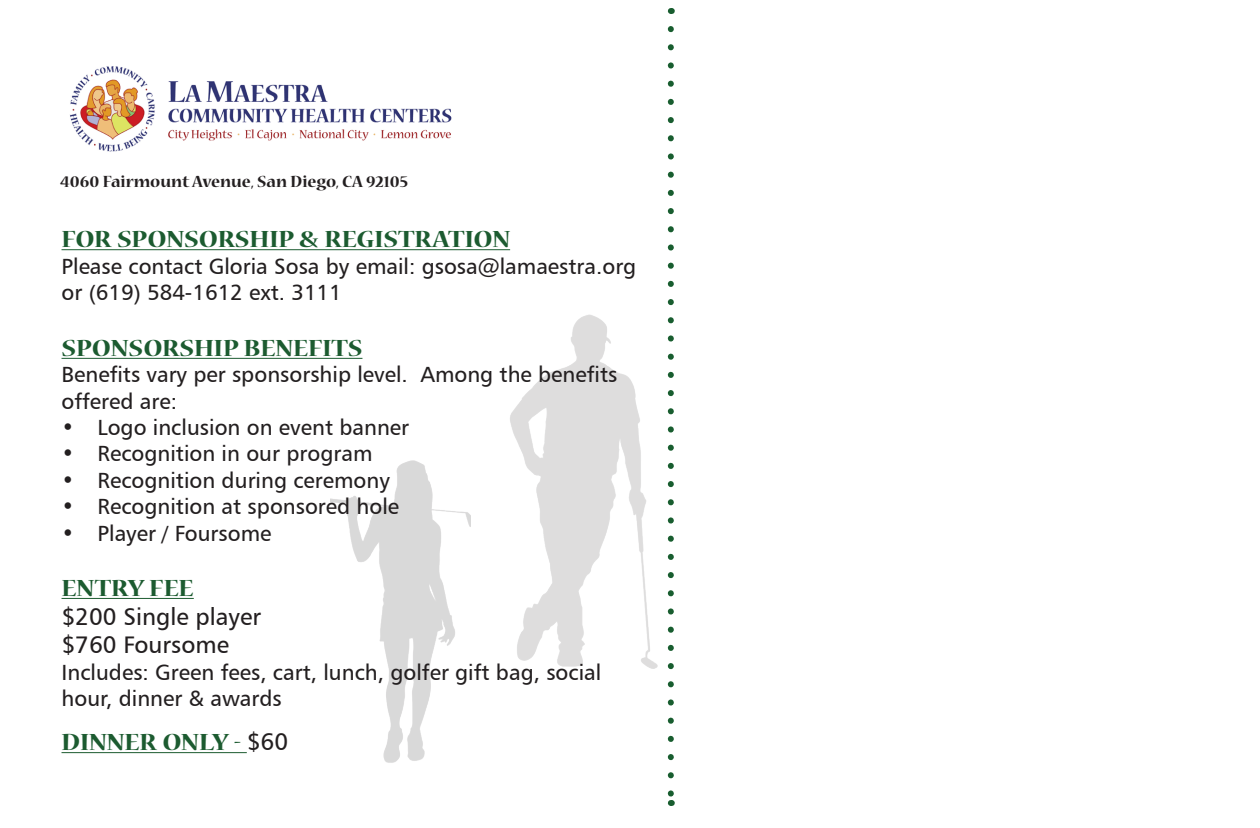
<style>
.page{position:relative;width:1260px;height:828px;background:#fff}
.page>*{position:absolute;margin:0;border:0;box-sizing:border-box;transform-origin:0 0}
.t1{font:700 26px "Nueva Std";letter-spacing:-.005em;color:#1c5b30;scale:1.1 1}
.t2{font:24px "Humanist 777 BT Roman B";color:#231f20}
.t3{font:22px/26.4px "Humanist 777 BT Roman B";color:#231f20}
.t4{font:700 18px "Nueva Std";color:#231f20}
.s1{font-family:"Humanist 777 BT Roman B";font-weight:400;font-size:24px;color:#231f20}
</style>
<div class="page">
<svg style="left:668px;top:29px;width:6px;height:765px"></svg>
<img style="left:70px;top:66px;width:382px;height:86px">
<hr style="left:62px;top:249px;width:448px;height:1px;background:#1c5b30">
<hr style="left:62px;top:358px;width:300px;height:1px;background:#1c5b30">
<hr style="left:62px;top:598px;width:132px;height:1px;background:#1c5b30">
<img style="left:331px;top:460px;width:139px;height:303px">
<img style="left:510px;top:314px;width:148px;height:355px">
<hr style="left:62px;top:752px;width:185px;height:1px;background:#1c5b30">
<p class="t4" style="left:60px;top:173px;width:350px">4060 Fairmount Avenue, San Diego, CA 92105</p>
<p class="t1" style="left:62px;top:227px;width:409px">FOR SPONSORSHIP &amp; REGISTRATION</p>
<p class="t3" style="left:62px;top:252px;width:576px">Please contact Gloria Sosa by email: gsosa@lamaestra.org or (619) 584-1612 ext. 3111</p>
<p class="t1" style="left:62px;top:336px;width:275px">SPONSORSHIP BENEFITS</p>
<p class="t3" style="left:62px;top:361px;width:557px">Benefits vary per sponsorship level. Among the benefits offered are:</p>
<p class="t3" style="left:62px;top:414px;width:349px">• Logo inclusion on event banner</p>
<p class="t3" style="left:62px;top:440px;width:312px">• Recognition in our program</p>
<p class="t3" style="left:62px;top:466px;width:330px">• Recognition during ceremony</p>
<p class="t3" style="left:62px;top:493px;width:339px">• Recognition at sponsored hole</p>
<p class="t3" style="left:62px;top:519px;width:211px">• Player / Foursome</p>
<p class="t1" style="left:62px;top:576px;width:122px">ENTRY FEE</p>
<p class="t2" style="left:62px;top:601px;width:201px">$200 Single player</p>
<p class="t2" style="left:62px;top:630px;width:169px">$760 Foursome</p>
<p class="t3" style="left:62px;top:659px;width:541px">Includes: Green fees, cart, lunch, golfer gift bag, social hour, dinner &amp; awards</p>
<p class="t1" style="left:62px;top:730px;width:208px">DINNER ONLY - <span class="s1">$60</span></p>
</div>
